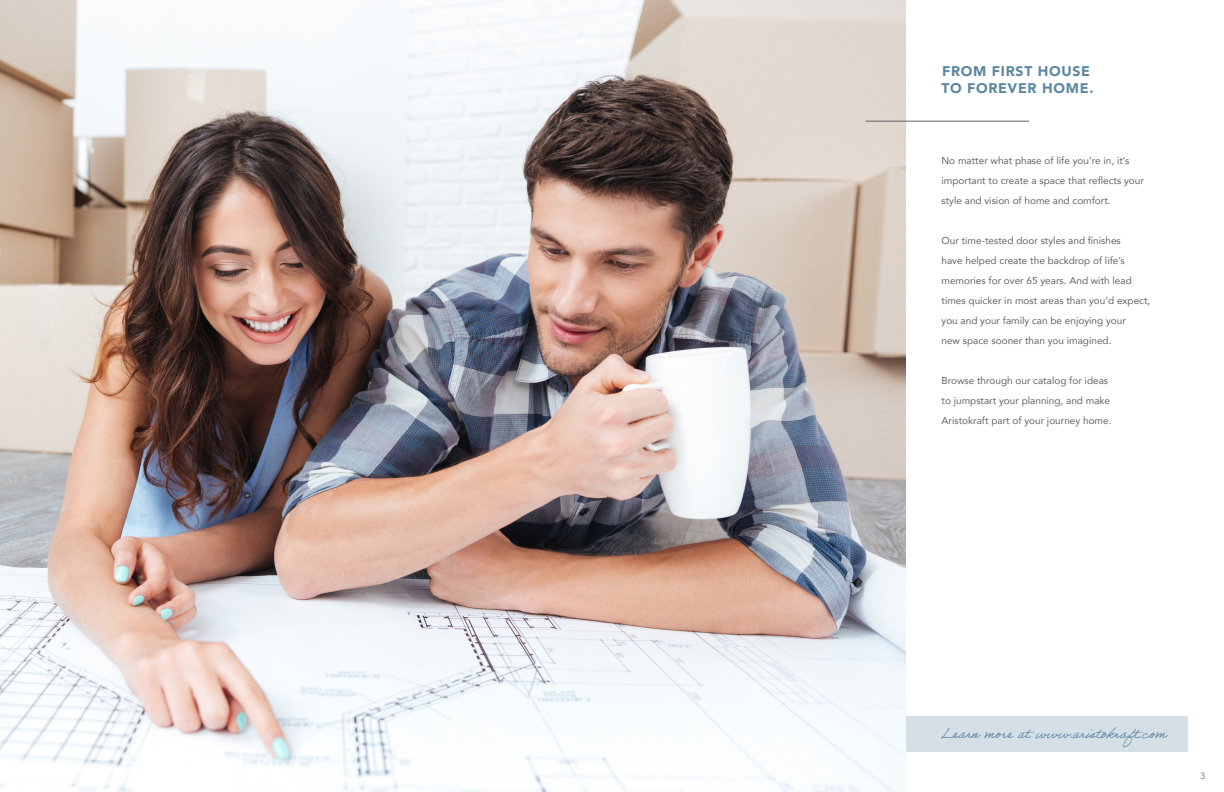
<style>
.page{position:relative;width:1224px;height:792px;background:#fff}
.page>*{position:absolute;margin:0;border:0;box-sizing:border-box;transform-origin:0 0}
.basic{font:14px "Adobe Handwriting Ernie";color:#5c87a1}
.t1{font:900 14px/16.8px "Avenir";letter-spacing:.05em;color:#5c87a1}
.basic-2{font:10px/20px "Avenir";color:#636366}
.t2{font:300 9px "Avenir";color:#636366}
</style>
<div class="page">
<div style="left:865px;top:716px;width:323px;height:35px;background:#d4dfe6"></div>
<img style="left:0;top:0;width:905px;height:792px">
<hr style="left:865px;top:121px;width:164px;height:1px;background:#636366">
<p class="t1" style="left:942px;top:62px;width:154px">FROM FIRST HOUSE<br>TO FOREVER HOME.</p>
<p class="basic-2" style="left:942px;top:151px;width:204px">No matter what phase of life you’re in, it’s important to create a space that reflects your style and vision of home and comfort.</p>
<p class="basic-2" style="left:942px;top:231px;width:210px">Our time-tested door styles and finishes<br>have helped create the backdrop of life’s memories for over 65 years. And with lead times quicker in most areas than you’d expect, you and your family can be enjoying your<br>new space sooner than you imagined.</p>
<p class="basic-2" style="left:942px;top:371px;width:171px">Browse through our catalog for ideas to jumpstart your planning, and make<br>Aristokraft part of your journey home.</p>
<p class="basic" style="left:942px;top:725px;width:226px">Learn more at www.aristokraft.com</p>
<p class="t2" style="left:1201px;top:770px;width:6px">3</p>
</div>
